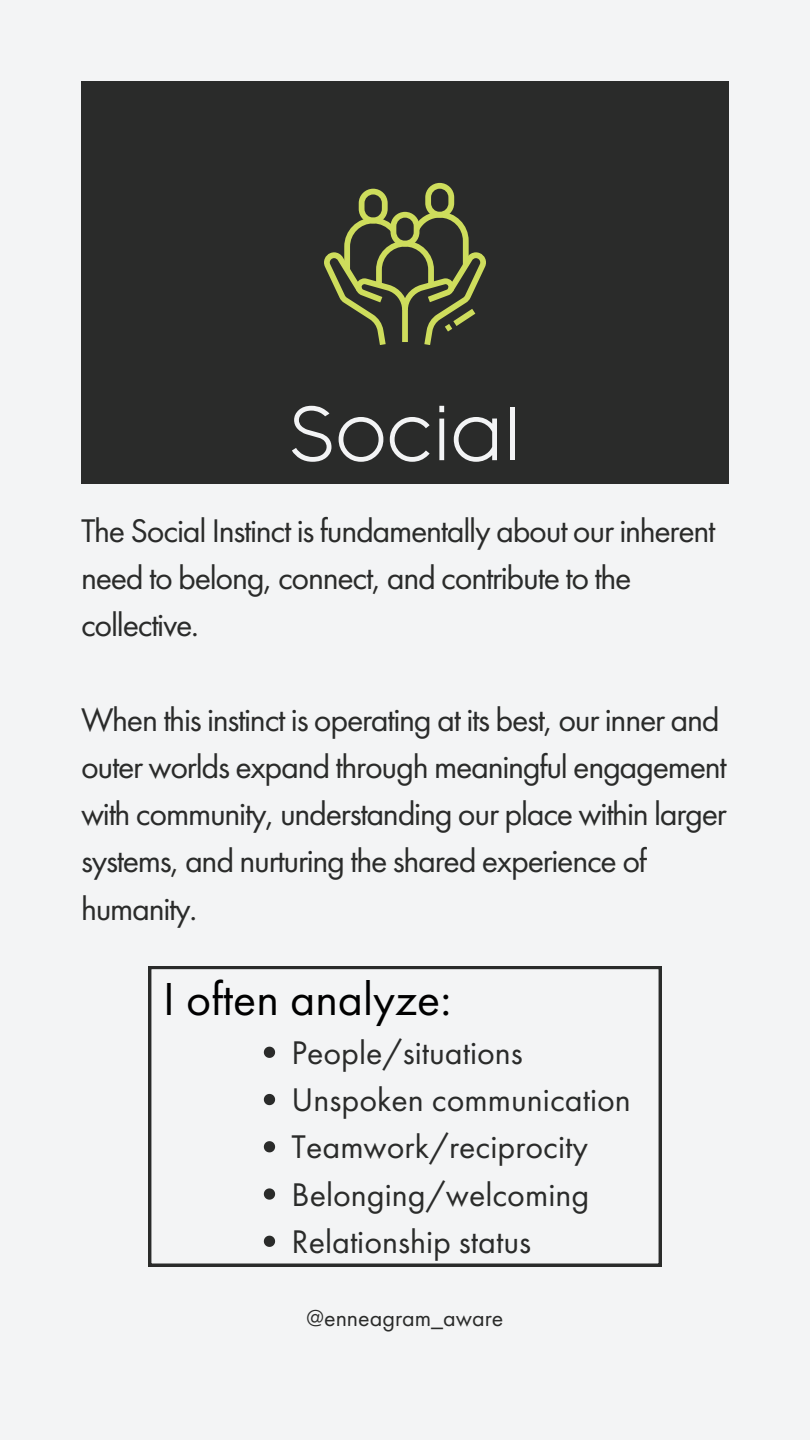
<style>
.page{position:relative;width:810px;height:1440px;background:#f3f4f5}
.page>*{position:absolute;margin:0;border:0;box-sizing:border-box;transform-origin:0 0}
.t1{font:64px "Fashion Fetish";color:#f3f4f5}
.t2{font:48px "Futura PT";color:#000}
.t3{font:34px/47.2px "Futura PT";letter-spacing:-.04em;color:#2a2b2a}
.t4{font:34px "Futura PT";color:#2a2b2a}
.t5{font:24px "Futura PT";color:#2a2b2a}
</style>
<div class="page">
<div style="left:81px;top:81px;width:648px;height:402px;background:#2a2b2a"></div>
<svg style="left:148px;top:966px;width:513px;height:300px"></svg>
<svg style="left:264px;top:1047px;width:11px;height:11px"></svg>
<svg style="left:264px;top:1094px;width:11px;height:11px"></svg>
<svg style="left:264px;top:1141px;width:11px;height:11px"></svg>
<svg style="left:264px;top:1188px;width:11px;height:12px"></svg>
<svg style="left:264px;top:1236px;width:11px;height:11px"></svg>
<svg style="left:324px;top:183px;width:162px;height:162px"></svg>
<p class="t1" style="left:289px;top:422px;width:233px">Social</p>
<p class="t3" style="left:81px;top:506px;width:636px">The Social Instinct is fundamentally about our inherent need to belong, connect, and contribute to the collective.</p>
<p class="t3" style="left:81px;top:695px;width:647px">When this instinct is operating at its best, our inner and outer worlds expand through meaningful engagement with community, understanding our place within larger systems, and nurturing the shared experience of humanity.</p>
<p class="t2" style="left:163px;top:968px;width:289px">I often analyze:</p>
<p class="t4" style="left:292px;top:1031px;width:233px">People/situations</p>
<h1 class="t4" style="left:292px;top:1078px;width:341px">Unspoken communication</h1>
<h3 class="t4" style="left:292px;top:1125px;width:298px">Teamwork/reciprocity</h3>
<h3 class="t4" style="left:292px;top:1172px;width:299px">Belonging/welcoming</h3>
<h2 class="t4" style="left:292px;top:1220px;width:241px">Relationship status</h2>
<p class="t5" style="left:307px;top:1302px;width:198px">@enneagram_aware</p>
</div>
